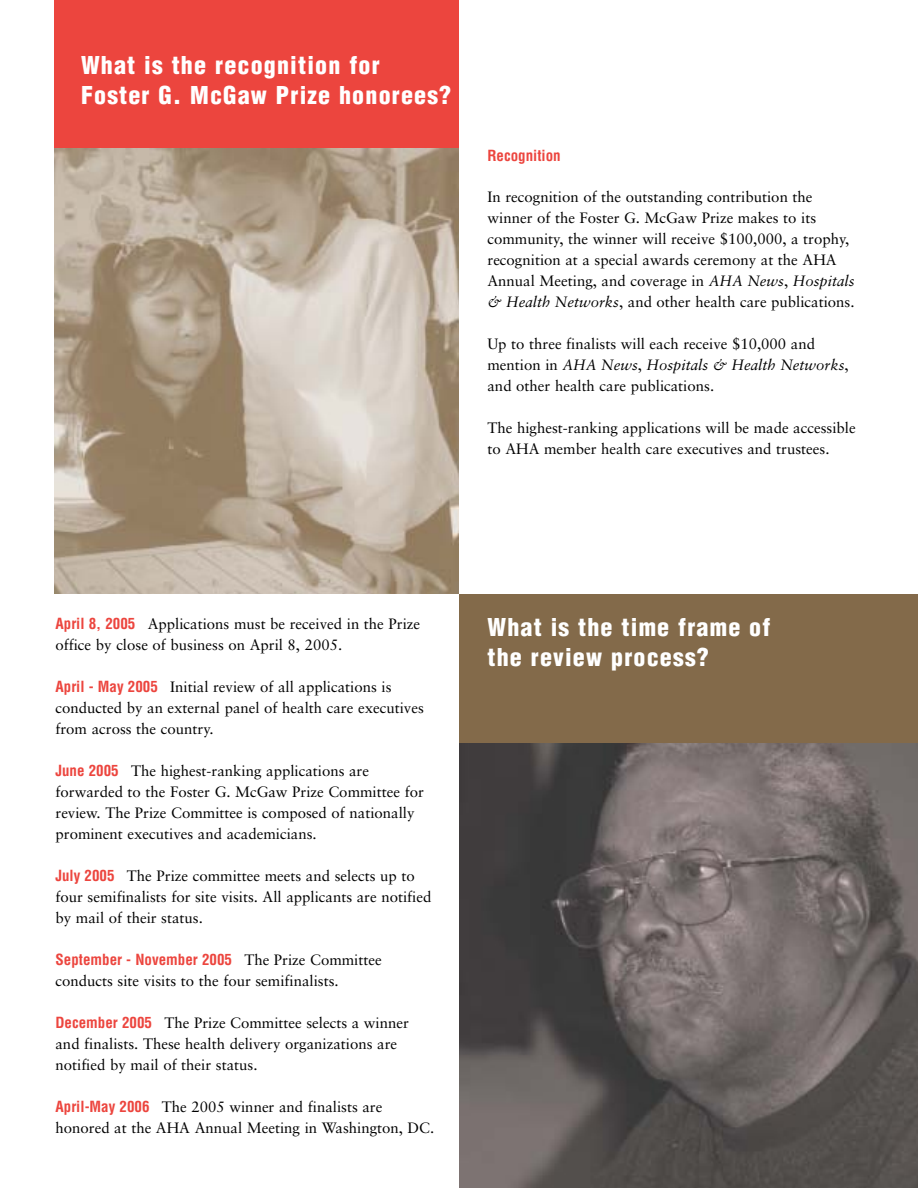
<style>
.page{position:relative;width:918px;height:1188px;background:#fff}
.page>*{position:absolute;margin:0;border:0;box-sizing:border-box;transform-origin:0 0}
.t1{font:900 condensed 24px/30px "Helvetica";letter-spacing:.05em;color:#fff}
.t2{font:15px/21px "Sabon";color:#000}
.t3{font:700 condensed 15px "Helvetica";color:#ec453e}
.s1{font-style:italic}
.s2{font-family:"Helvetica";font-weight:700;font-stretch:condensed;color:#ec453e}
.s3{font-family:"Sabon";font-weight:400;font-stretch:normal;color:#000}
</style>
<div class="page">
<img style="left:459px;top:742px;width:459px;height:446px">
<hr style="left:0;top:594px;width:1px;height:297px;background:#c1b5a5">
<div style="left:54px;top:0;width:405px;height:148px;background:#ec453e"></div>
<div style="left:459px;top:594px;width:459px;height:148px;background:#836a4a"></div>
<img style="left:54px;top:148px;width:405px;height:446px">
<h1 class="t1" style="left:81px;top:50px;width:372px">What is the recognition for<br>Foster G. McGaw Prize honorees?</h1>
<p class="t3" style="left:488px;top:147px;width:75px">Recognition</p>
<p class="t2" style="left:488px;top:187px;width:369px">In recognition of the outstanding contribution the winner of the Foster G. McGaw Prize makes to its community, the winner will receive $100,000, a trophy, recognition at a special awards ceremony at the AHA Annual Meeting, and coverage in <span class="s1">AHA News</span>, <span class="s1">Hospitals &amp; Health Networks</span>, and other health care publications.</p>
<p class="t2" style="left:488px;top:334px;width:363px">Up to three finalists will each receive $10,000 and mention in <span class="s1">AHA News</span>, <span class="s1">Hospitals &amp; Health Networks</span>, and other health care publications.</p>
<p class="t2" style="left:488px;top:418px;width:370px">The highest-ranking applications will be made accessible to AHA member health care executives and trustees.</p>
<p class="t2" style="left:55px;top:615px;width:366px"><span class="s2">April 8, 2005</span> Applications must be received in the Prize office by close of business on April 8, 2005.</p>
<p class="t2" style="left:56px;top:678px;width:370px"><span class="s2">April - May 2005</span> Initial review of all applications is conducted by an external panel of health care executives from across the country.</p>
<p class="t2" style="left:56px;top:762px;width:370px"><span class="s2">June 2005</span> The highest-ranking applications are forwarded to the Foster G. McGaw Prize Committee for review. The Prize Committee is composed of nationally prominent executives and academicians.</p>
<p class="t2" style="left:55px;top:867px;width:377px"><span class="s2">July 2005</span> The Prize committee meets and selects up to four semifinalists for site visits. All applicants are notified by mail of their status.</p>
<p class="t3" style="left:56px;top:951px;width:328px">September - November 2005 <span class="s3">The Prize Committee</span></p>
<p class="t2" style="left:56px;top:972px;width:285px">conducts site visits to the four semifinalists.</p>
<p class="t2" style="left:55px;top:1014px;width:355px"><span class="s2">December 2005</span> The Prize Committee selects a winner and finalists. These health delivery organizations are notified by mail of their status.</p>
<p class="t2" style="left:55px;top:1098px;width:380px"><span class="s2">April-May 2006</span> The 2005 winner and finalists are honored at the AHA Annual Meeting in Washington, DC.</p>
<h1 class="t1" style="left:488px;top:613px;width:285px">What is the time frame of the review process?</h1>
</div>
